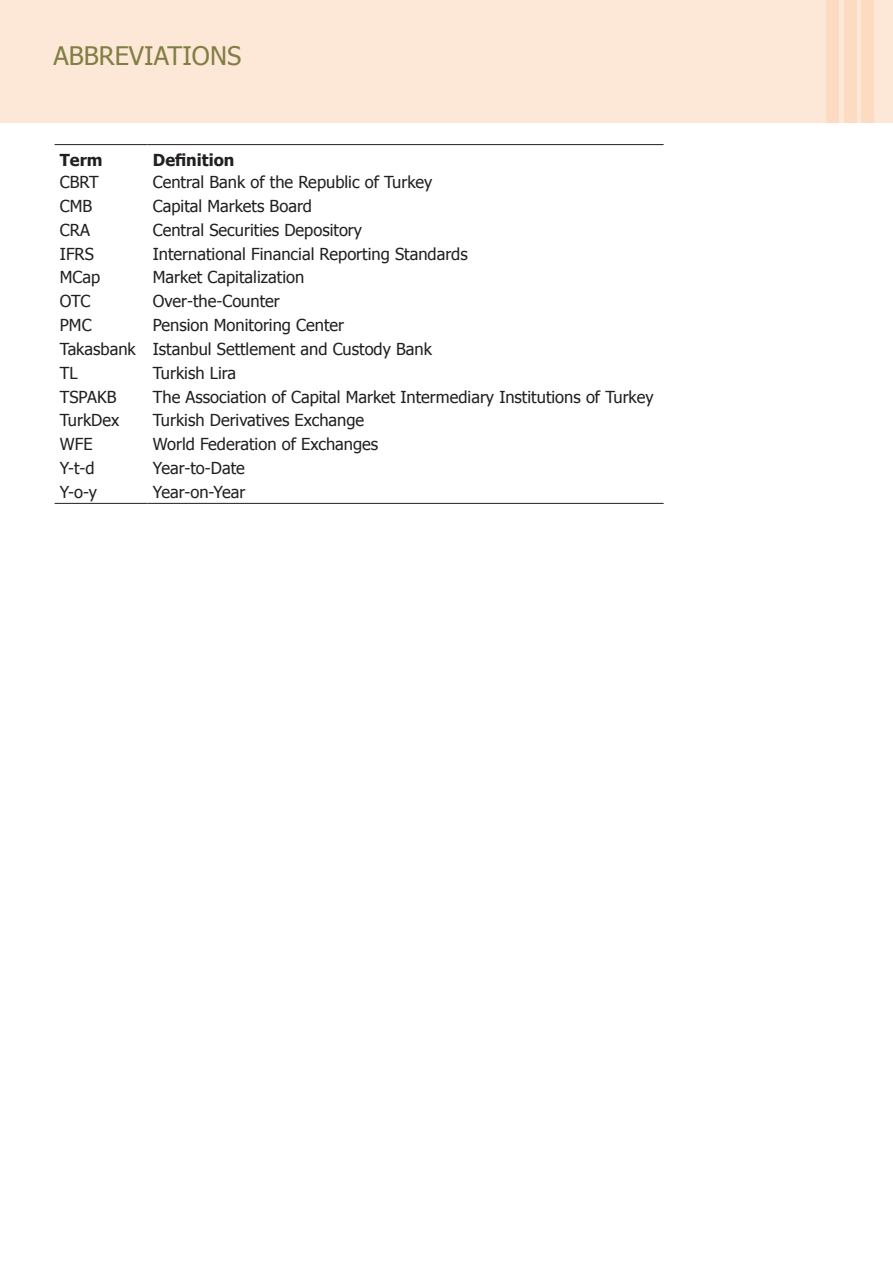
<style>
.page{position:relative;width:893px;height:1263px;background:#fff}
.page>*{position:absolute;margin:0;border:0;box-sizing:border-box;transform-origin:0 0}
.t1{font:25.5px "Tahoma";color:#807f43}
.t2{font:16.5px/23.9px "Tahoma";color:#231f20}
.t3{font:700 16.5px "Tahoma";color:#231f20}
</style>
<div class="page">
<div style="left:0;top:0;width:893px;height:123px;background:#fde7d6"></div>
<div style="left:844px;top:0;width:12px;height:123px;background:#fcdbc2"></div>
<div style="left:861px;top:0;width:13px;height:123px;background:#fcdbc2"></div>
<div style="left:826px;top:0;width:13px;height:123px;background:#fcdbc2"></div>
<hr style="left:55px;top:144px;width:93px;height:1px;background:#231f20">
<hr style="left:148px;top:144px;width:516px;height:1px;background:#231f20">
<hr style="left:55px;top:503px;width:93px;height:1px;background:#231f20">
<hr style="left:148px;top:503px;width:516px;height:1px;background:#231f20">
<h1 class="t1" style="left:54px;top:38px;width:189px">ABBREVIATIONS</h1>
<p class="t3" style="left:60px;top:148px;width:44px">Term</p>
<p class="t3" style="left:153px;top:148px;width:83px">Definition</p>
<p class="t2" style="left:60px;top:169px;width:41px">CBRT</p>
<p class="t2" style="left:153px;top:169px;width:281px">Central Bank of the Republic of Turkey</p>
<p class="t2" style="left:60px;top:193px;width:34px">CMB</p>
<p class="t2" style="left:153px;top:193px;width:161px">Capital Markets Board</p>
<p class="t2" style="left:60px;top:217px;width:32px">CRA</p>
<p class="t2" style="left:153px;top:217px;width:211px">Central Securities Depository</p>
<p class="t2" style="left:60px;top:241px;width:36px">IFRS</p>
<p class="t2" style="left:153px;top:241px;width:316px">International Financial Reporting Standards</p>
<p class="t2" style="left:60px;top:265px;width:42px">MCap</p>
<p class="t2" style="left:153px;top:265px;width:153px">Market Capitalization</p>
<p class="t2" style="left:60px;top:288px;width:32px">OTC</p>
<p class="t2" style="left:153px;top:288px;width:128px">Over-the-Counter</p>
<p class="t2" style="left:60px;top:312px;width:33px">PMC</p>
<p class="t2" style="left:60px;top:312px;width:374px;text-indent:93px">Pension Monitoring Center<br>Takasbank Istanbul Settlement and Custody Bank<br>TL</p>
<p class="t2" style="left:153px;top:360px;width:85px">Turkish Lira</p>
<p class="t2" style="left:60px;top:384px;width:58px">TSPAKB</p>
<p class="t2" style="left:153px;top:384px;width:502px">The Association of Capital Market Intermediary Institutions of Turkey</p>
<p class="t2" style="left:60px;top:408px;width:61px">TurkDex</p>
<p class="t2" style="left:153px;top:408px;width:213px">Turkish Derivatives Exchange</p>
<p class="t2" style="left:60px;top:431px;width:34px">WFE</p>
<p class="t2" style="left:153px;top:431px;width:227px">World Federation of Exchanges</p>
<p class="t2" style="left:60px;top:455px;width:36px">Y-t-d</p>
<p class="t2" style="left:153px;top:455px;width:94px">Year-to-Date</p>
<p class="t2" style="left:60px;top:479px;width:39px">Y-o-y</p>
<p class="t2" style="left:153px;top:479px;width:94px">Year-on-Year</p>
</div>
